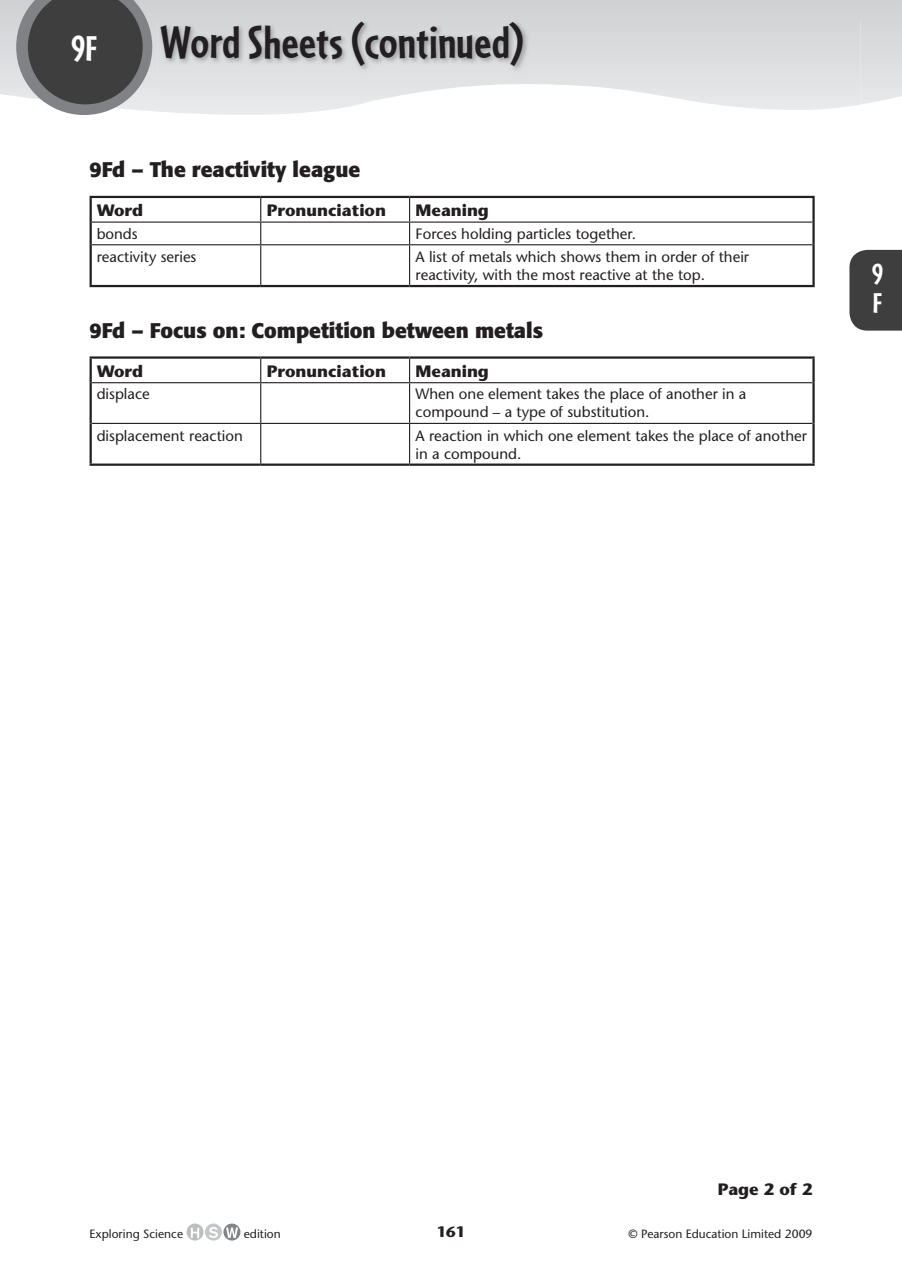
<style>
.page{position:relative;width:902px;height:1272px;background:#fff}
.page>*{position:absolute;margin:0;border:0;box-sizing:border-box;transform-origin:0 0}
.t1{font:700 48px "Cafeteria";letter-spacing:.005em;color:#231f20}
.t2{font:700 37.5px "Cafeteria";color:#fff}
.t3{font:700 30px/28.5px "Cafeteria";color:#fff}
.t4{font:700 21px "Formata";color:#231f20}
.t5{font:700 16.5px "Stone Sans";color:#231f20}
.t6{font:700 16.5px "Stone Sans Std";color:#231f20}
.t7{font:15px/18px "Stone Sans";color:#231f20}
.t8{font:700 15px "Stone Sans Std";color:#231f20}
.t9{font:12px "Stone Sans";color:#231f20}
</style>
<div class="page">
<svg style="left:0;top:0;width:902px;height:112px;background:#d5d6d8"></svg>
<svg style="left:16px;top:0;width:136px;height:115px;background:#676769"></svg>
<svg style="left:187px;top:1223px;width:17px;height:17px"></svg>
<svg style="left:191px;top:1228px;width:8px;height:10px"></svg>
<div style="left:205px;top:1223px;width:17px;height:17px;background:#c5c6c8;border-radius:50%"></div>
<svg style="left:209px;top:1227px;width:9px;height:11px"></svg>
<svg style="left:223px;top:1223px;width:18px;height:18px"></svg>
<svg style="left:226px;top:1227px;width:12px;height:11px"></svg>
<div style="left:849px;top:250px;width:53px;height:81px;background:#3e3e3f"></div>
<img style="left:158px;top:19px;width:703px;height:96px">
<hr style="left:92px;top:222px;width:169px;height:1px;background:#231f20">
<hr style="left:261px;top:222px;width:149px;height:1px;background:#231f20">
<svg style="left:260px;top:198px;width:1px;height:46px"></svg>
<hr style="left:410px;top:222px;width:402px;height:1px;background:#231f20">
<svg style="left:409px;top:198px;width:1px;height:46px"></svg>
<hr style="left:92px;top:244px;width:169px;height:1px;background:#231f20">
<hr style="left:261px;top:244px;width:149px;height:1px;background:#231f20">
<hr style="left:260px;top:245px;width:1px;height:40px;background:#231f20">
<hr style="left:410px;top:244px;width:402px;height:1px;background:#231f20">
<hr style="left:409px;top:245px;width:1px;height:40px;background:#231f20">
<hr style="left:90px;top:196px;width:171px;height:2px;background:#231f20">
<hr style="left:90px;top:198px;width:2px;height:24px;background:#231f20">
<hr style="left:261px;top:196px;width:149px;height:2px;background:#231f20">
<hr style="left:410px;top:196px;width:405px;height:2px;background:#231f20">
<hr style="left:812px;top:198px;width:3px;height:24px;background:#231f20">
<hr style="left:90px;top:222px;width:2px;height:23px;background:#231f20">
<hr style="left:812px;top:222px;width:3px;height:23px;background:#231f20">
<hr style="left:90px;top:245px;width:2px;height:40px;background:#231f20">
<hr style="left:812px;top:245px;width:3px;height:40px;background:#231f20">
<hr style="left:90px;top:285px;width:171px;height:2px;background:#231f20">
<hr style="left:261px;top:285px;width:149px;height:2px;background:#231f20">
<hr style="left:410px;top:285px;width:405px;height:2px;background:#231f20">
<svg style="left:260px;top:359px;width:1px;height:23px"></svg>
<svg style="left:409px;top:359px;width:1px;height:23px"></svg>
<hr style="left:92px;top:382px;width:169px;height:1px;background:#231f20">
<hr style="left:261px;top:382px;width:149px;height:1px;background:#231f20">
<hr style="left:260px;top:383px;width:1px;height:40px;background:#231f20">
<hr style="left:410px;top:382px;width:402px;height:1px;background:#231f20">
<hr style="left:409px;top:383px;width:1px;height:40px;background:#231f20">
<hr style="left:92px;top:423px;width:169px;height:1px;background:#231f20">
<hr style="left:261px;top:423px;width:149px;height:1px;background:#231f20">
<hr style="left:260px;top:424px;width:1px;height:39px;background:#231f20">
<hr style="left:410px;top:423px;width:402px;height:1px;background:#231f20">
<hr style="left:409px;top:424px;width:1px;height:39px;background:#231f20">
<hr style="left:90px;top:356px;width:171px;height:3px;background:#231f20">
<hr style="left:90px;top:359px;width:2px;height:24px;background:#231f20">
<hr style="left:261px;top:356px;width:149px;height:3px;background:#231f20">
<hr style="left:410px;top:356px;width:405px;height:3px;background:#231f20">
<hr style="left:812px;top:359px;width:3px;height:24px;background:#231f20">
<hr style="left:90px;top:383px;width:2px;height:40px;background:#231f20">
<hr style="left:812px;top:383px;width:3px;height:40px;background:#231f20">
<hr style="left:90px;top:423px;width:2px;height:40px;background:#231f20">
<hr style="left:812px;top:423px;width:3px;height:40px;background:#231f20">
<hr style="left:90px;top:463px;width:171px;height:3px;background:#231f20">
<hr style="left:261px;top:463px;width:149px;height:3px;background:#231f20">
<hr style="left:410px;top:463px;width:405px;height:3px;background:#231f20">
<svg style="left:0;top:0;width:5px;height:5px"></svg>
<svg style="left:896px;top:0;width:6px;height:5px"></svg>
<h2 class="t2" style="left:71px;top:27px;width:28px">9F</h2>
<h1 class="t1" style="left:160px;top:15px;width:365px">Word Sheets (continued)</h1>
<h3 class="t4" style="left:90px;top:156px;width:272px">9Fd – The reactivity league</h3>
<p class="t5" style="left:97px;top:200px;width:48px">Word</p>
<p class="t5" style="left:267px;top:200px;width:121px">Pronunciation</p>
<p class="t5" style="left:416px;top:200px;width:75px">Meaning</p>
<p class="t7" style="left:97px;top:225px;width:43px">bonds</p>
<p class="t7" style="left:416px;top:225px;width:222px">Forces holding particles together.</p>
<p class="t7" style="left:97px;top:248px;width:101px">reactivity series</p>
<p class="t7" style="left:416px;top:248px;width:335px">A list of metals which shows them in order of their reactivity, with the most reactive at the top.</p>
<h3 class="t4" style="left:90px;top:317px;width:455px">9Fd – Focus on: Competition between metals</h3>
<p class="t5" style="left:97px;top:360px;width:48px">Word</p>
<p class="t5" style="left:267px;top:360px;width:121px">Pronunciation</p>
<p class="t5" style="left:416px;top:360px;width:75px">Meaning</p>
<p class="t7" style="left:97px;top:385px;width:55px">displace</p>
<p class="t7" style="left:416px;top:385px;width:332px">When one element takes the place of another in a compound – a type of substitution.</p>
<p class="t7" style="left:97px;top:426px;width:148px">displacement reaction</p>
<p class="t7" style="left:416px;top:426px;width:393px">A reaction in which one element takes the place of another in a compound.</p>
<h3 class="t3" style="left:872px;top:260px;width:13px">9<br>F</h3>
<p class="t6" style="left:718px;top:1179px;width:96px">Page 2 of 2</p>
<p class="t9" style="left:90px;top:1227px;width:95px">Exploring Science</p>
<p class="t9" style="left:244px;top:1227px;width:38px">edition</p>
<p class="t8" style="left:437px;top:1223px;width:30px">161</p>
<p class="t9" style="left:628px;top:1227px;width:185px">© Pearson Education Limited 2009</p>
</div>
